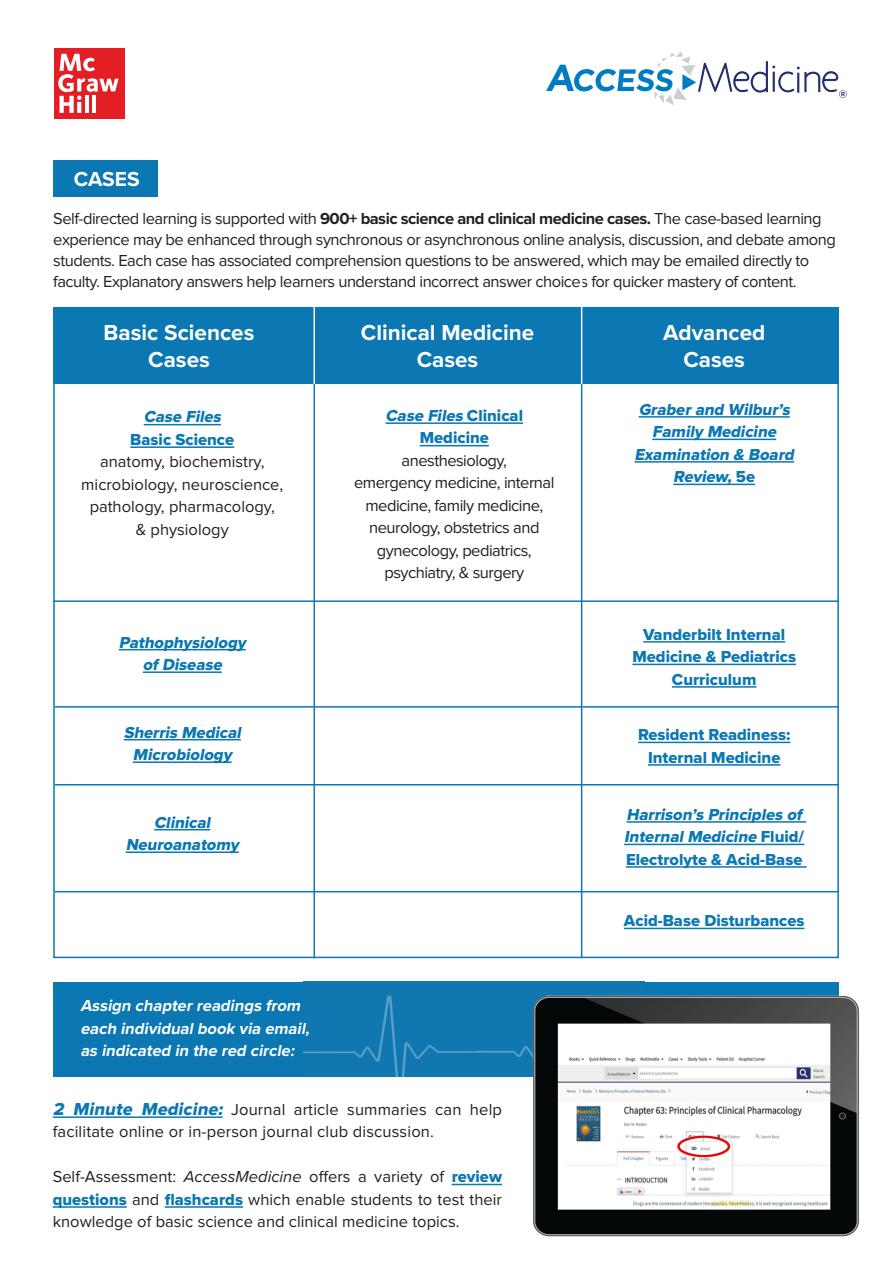
<style>
.page{position:relative;width:893px;height:1263px;background:#fff}
.page>*{position:absolute;margin:0;border:0;box-sizing:border-box;transform-origin:0 0}
.t1{font:700 22.5px "Proxima Nova";color:#fff}
.t2{font:700 21px "Proxima Nova";letter-spacing:-.005em;color:#fff}
.t3{font:16.5px/21px "Proxima Nova";letter-spacing:-.03em;color:#231f20}
.t4{font:italic 16.5px/22.5px "Proxima Nova Extrabld";color:#0b77b3;text-align:center}
.t5{font:16.5px/22.5px "Proxima Nova Extrabld";color:#0b77b3;text-align:center}
.t6{font:16.5px/22.5px "Proxima Nova";letter-spacing:.01em;color:#231f20}
.t7{font:16.5px/22.5px "Proxima Nova";color:#231f20;text-align:center}
.t8{font:italic 700 16.5px "Proxima Nova";color:#fff}
.s1{font-weight:700}
.s2{font-style:italic}
.s3{font-style:normal}
.s4{font-family:"Proxima Nova Extrabld";font-style:italic;font-size:18px;color:#0b77b3}
.s5{font-family:"Proxima Nova Extrabld";color:#0b77b3}
</style>
<div class="page">
<div style="left:53px;top:307px;width:786px;height:651px;background:#fff;border:2px solid #0b77b3"></div>
<hr style="left:314px;top:384px;width:1px;height:574px;background:#0b77b3">
<hr style="left:581px;top:384px;width:1px;height:574px;background:#0b77b3">
<div style="left:53px;top:307px;width:786px;height:77px;background:#0b77b3"></div>
<hr style="left:314px;top:275px;width:1px;height:109px;background:#fff">
<hr style="left:581px;top:275px;width:1px;height:109px;background:#fff">
<hr style="left:144px;top:424px;width:77px;height:1px;background:#0b77b3">
<hr style="left:130px;top:446px;width:104px;height:2px;background:#0b77b3">
<hr style="left:119px;top:649px;width:127px;height:1px;background:#0b77b3">
<hr style="left:143px;top:671px;width:79px;height:2px;background:#0b77b3">
<hr style="left:124px;top:739px;width:117px;height:1px;background:#0b77b3">
<hr style="left:133px;top:761px;width:99px;height:2px;background:#0b77b3">
<hr style="left:154px;top:829px;width:56px;height:1px;background:#0b77b3">
<hr style="left:126px;top:851px;width:113px;height:2px;background:#0b77b3">
<hr style="left:53px;top:600px;width:786px;height:2px;background:#0b77b3">
<hr style="left:55px;top:706px;width:784px;height:2px;background:#0b77b3">
<hr style="left:55px;top:784px;width:784px;height:1px;background:#0b77b3">
<hr style="left:386px;top:422px;width:137px;height:2px;background:#0b77b3">
<hr style="left:420px;top:445px;width:69px;height:1px;background:#0b77b3">
<hr style="left:639px;top:416px;width:151px;height:2px;background:#0b77b3">
<hr style="left:652px;top:439px;width:124px;height:1px;background:#0b77b3">
<hr style="left:634px;top:461px;width:160px;height:2px;background:#0b77b3">
<hr style="left:673px;top:484px;width:82px;height:1px;background:#0b77b3">
<hr style="left:643px;top:641px;width:142px;height:2px;background:#0b77b3">
<hr style="left:632px;top:664px;width:164px;height:1px;background:#0b77b3">
<hr style="left:672px;top:686px;width:84px;height:2px;background:#0b77b3">
<hr style="left:638px;top:742px;width:152px;height:1px;background:#0b77b3">
<hr style="left:648px;top:764px;width:132px;height:2px;background:#0b77b3">
<hr style="left:626px;top:821px;width:180px;height:2px;background:#0b77b3">
<hr style="left:624px;top:844px;width:180px;height:1px;background:#0b77b3">
<hr style="left:626px;top:866px;width:181px;height:2px;background:#0b77b3">
<hr style="left:624px;top:928px;width:180px;height:1px;background:#0b77b3">
<hr style="left:55px;top:891px;width:784px;height:1px;background:#0b77b3">
<svg style="left:546px;top:52px;width:301px;height:53px"></svg>
<div style="left:54px;top:48px;width:70px;height:71px;background:#e31f25"></div>
<svg style="left:58px;top:54px;width:61px;height:59px"></svg>
<hr style="left:53px;top:1116px;width:170px;height:2px;background:#0b77b3">
<hr style="left:452px;top:1184px;width:50px;height:1px;background:#0b77b3">
<hr style="left:53px;top:1206px;width:74px;height:2px;background:#0b77b3">
<hr style="left:165px;top:1206px;width:78px;height:2px;background:#0b77b3">
<div style="left:53px;top:982px;width:786px;height:94px;background:#0b77b3"></div>
<img style="left:303px;top:995px;width:192px;height:81px">
<img style="left:495px;top:981px;width:364px;height:256px">
<div style="left:53px;top:160px;width:104px;height:37px;background:#0b77b3"></div>
<p class="t2" style="left:74px;top:163px;width:67px">CASES</p>
<p class="t3" style="left:53px;top:208px;width:784px">Self-directed learning is supported with <span class="s1">900+ basic science and clinical medicine cases.</span> The case-based learning experience may be enhanced through synchronous or asynchronous online analysis, discussion, and debate among students. Each case has associated comprehension questions to be answered, which may be emailed directly to faculty. Explanatory answers help learners understand incorrect answer choices for quicker mastery of content.</p>
<p class="t1" style="left:104px;top:315px;width:152px">Basic Sciences</p>
<p class="t1" style="left:148px;top:342px;width:63px">Cases</p>
<p class="t5" style="left:130px;top:405px;width:105px"><span class="s2">Case Files<br></span>Basic Science</p>
<p class="t7" style="left:100px;top:451px;width:166px">anatomy, biochemistry,</p>
<p class="t7" style="left:81px;top:473px;width:203px">microbiology, neuroscience, pathology, pharmacology,</p>
<p class="t7" style="left:136px;top:518px;width:94px">&amp; physiology</p>
<p class="t4" style="left:119px;top:630px;width:133px">Pathophysiology ofDisease</p>
<p class="t4" style="left:124px;top:720px;width:123px">Sherris Medical</p>
<p class="t4" style="left:133px;top:743px;width:104px">Microbiology</p>
<p class="t4" style="left:154px;top:810px;width:62px">Clinical</p>
<p class="t4" style="left:126px;top:833px;width:119px">Neuroanatomy</p>
<p class="t1" style="left:361px;top:315px;width:175px">Clinical Medicine</p>
<p class="t1" style="left:417px;top:342px;width:63px">Cases</p>
<p class="t4" style="left:386px;top:404px;width:139px">Case Files <span class="s3">Clinical</span></p>
<p class="t5" style="left:420px;top:426px;width:71px">Medicine</p>
<p class="t3" style="left:402px;top:450px;width:107px">anesthesiology,</p>
<p class="t3" style="left:354px;top:472px;width:202px;line-height:22.5px;text-align:center">emergency medicine, internal medicine, family medicine,</p>
<p class="t3" style="left:369px;top:518px;width:172px">neurology, obstetrics and</p>
<p class="t3" style="left:377px;top:540px;width:156px">gynecology, pediatrics,</p>
<p class="t3" style="left:384px;top:563px;width:141px">psychiatry, &amp; surgery</p>
<p class="t8" style="left:80px;top:993px;width:226px">Assign chapterreadings from</p>
<p class="t8" style="left:80px;top:1016px;width:235px">each individualbook via email,</p>
<p class="t8" style="left:80px;top:1038px;width:220px">as indicated in the red circle:</p>
<p class="t6" style="left:53px;top:1098px;width:451px"><span class="s4">2 Minute Medicine:</span> Journal article summaries can help facilitate online or in-person journal club discussion.</p>
<p class="t3" style="left:53px;top:1166px;width:451px;line-height:22.5px;text-align:justify">Self-Assessment: <span class="s2">AccessMedicine</span> offers a variety of <span class="s5">review questions</span> and <span class="s5">flashcards</span> which enable students to test their knowledge of basic science and clinical medicine topics.</p>
<p class="t1" style="left:663px;top:315px;width:104px">Advanced</p>
<p class="t1" style="left:683px;top:342px;width:63px">Cases</p>
<p class="t4" style="left:639px;top:398px;width:157px">Graberand Wilbur’s</p>
<p class="t4" style="left:652px;top:420px;width:130px">Family Medicine</p>
<p class="t4" style="left:634px;top:443px;width:165px">Examination &amp; Board</p>
<p class="t4" style="left:673px;top:465px;width:83px">Review,<span class="s3">5 e</span></p>
<p class="t5" style="left:643px;top:623px;width:143px">Vanderbilt Internal</p>
<p class="t5" style="left:632px;top:645px;width:165px">Medicine &amp; Pediatrics</p>
<p class="t5" style="left:672px;top:668px;width:86px">Curriculum</p>
<p class="t5" style="left:638px;top:723px;width:154px">Resident Readiness:</p>
<p class="t5" style="left:648px;top:746px;width:134px">Internal Medicine</p>
<p class="t4" style="left:624px;top:803px;width:184px;text-align:justify">Harrison’s Principles of InternalMedicine <span class="s3">F l u i d / Electrolyte &amp; Acid-Base</span></p>
<p class="t5" style="left:624px;top:909px;width:182px">Acid-Base Disturbances</p>
</div>
